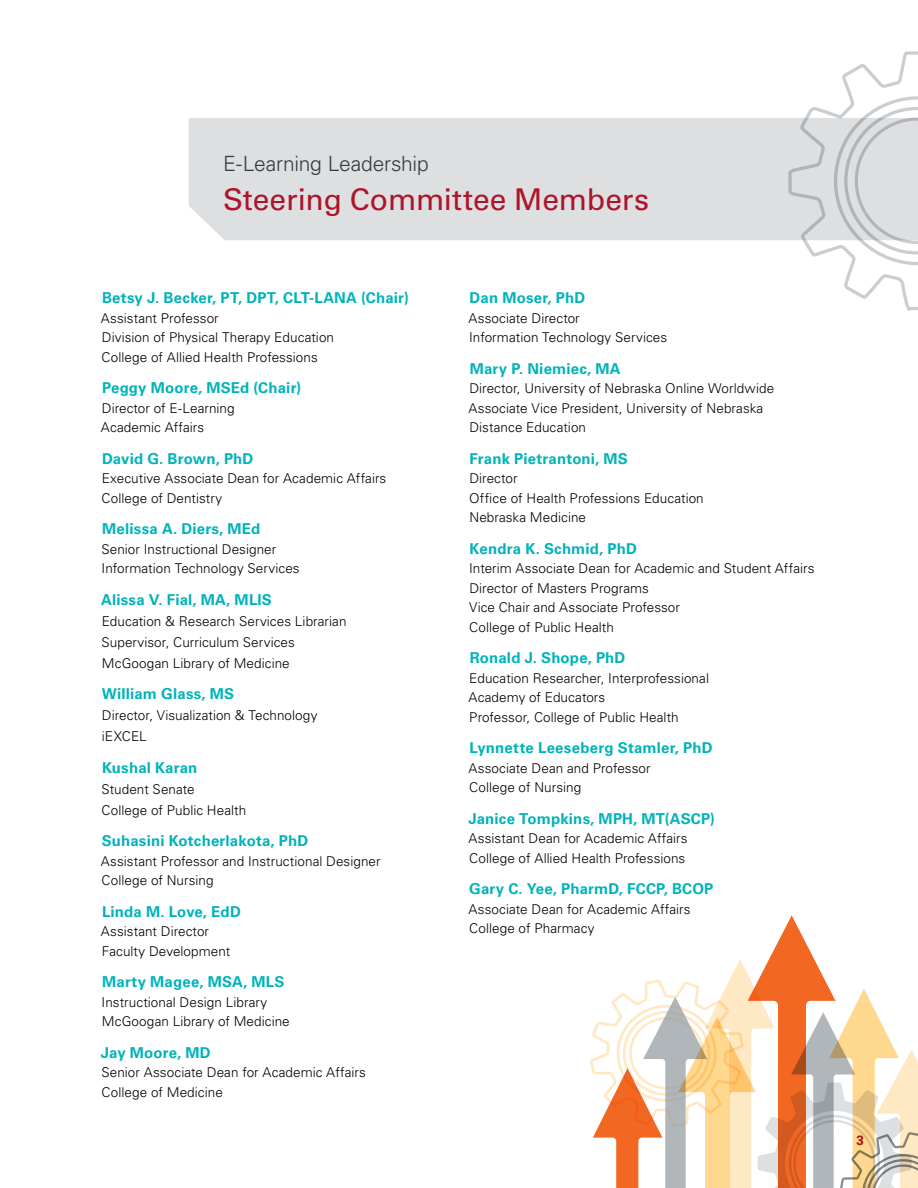
<style>
.page{position:relative;width:918px;height:1188px;background:#fff}
.page>*{position:absolute;margin:0;border:0;box-sizing:border-box;transform-origin:0 0}
.t1{font:30px "Univers LT Std";letter-spacing:-.005em;color:#ae132a}
.t2{font:300 21px "Univers LT Std";letter-spacing:-.005em;color:#303c42}
.t3{font:700 15px "Univers LT Std";letter-spacing:.01em;color:#00b3ba}
.t4{font:300 13.5px/19.5px "Univers LT Std";letter-spacing:.005em;color:#000}
.t5{font:700 13.5px "Univers LT Std";color:#ae132a}
</style>
<div class="page">
<div style="left:189px;top:118px;width:598px;height:122px;background:#dedfe1"></div>
<svg style="left:787px;top:51px;width:131px;height:260px"></svg>
<svg style="left:590px;top:915px;width:328px;height:273px"></svg>
<h2 class="t2" style="left:223px;top:151px;width:207px">E-Learning Leadership</h2>
<h1 class="t1" style="left:223px;top:181px;width:427px">Steering Committee Members</h1>
<p class="t3" style="left:102px;top:289px;width:308px">Betsy J. Becker, PT, DPT, CLT-LANA (Chair)</p>
<p class="t4" style="left:101px;top:308px;width:235px">Assistant Professor<br>Division of Physical Therapy Education<br>College of Allied Health Professions</p>
<p class="t3" style="left:102px;top:379px;width:201px">Peggy Moore, MSEd (Chair)</p>
<p class="t4" style="left:101px;top:398px;width:135px">Director of E-Learning<br>Academic Affairs</p>
<p class="t3" style="left:102px;top:450px;width:153px">David G. Brown, PhD</p>
<p class="t4" style="left:102px;top:469px;width:286px">Executive Associate Dean for Academic Affairs<br>College of Dentistry</p>
<p class="t3" style="left:102px;top:520px;width:160px">Melissa A. Diers, MEd</p>
<p class="t4" style="left:101px;top:539px;width:200px">Senior Instructional Designer<br>Information Technology Services</p>
<p class="t3" style="left:101px;top:591px;width:172px">Alissa V. Fial, MA, MLIS</p>
<p class="t4" style="left:101px;top:611px;width:247px;line-height:21px">Education &amp; Research Services Librarian<br>Supervisor, Curriculum Services<br>McGoogan Library of Medicine</p>
<p class="t3" style="left:102px;top:685px;width:134px">William Glass, MS</p>
<p class="t4" style="left:102px;top:705px;width:217px;line-height:21px">Director, Visualization &amp; Technology iEXCEL</p>
<p class="t3" style="left:102px;top:759px;width:97px">Kushal Karan</p>
<p class="t4" style="left:101px;top:779px;width:146px;line-height:21px">Student Senate<br>College of Public Health</p>
<p class="t3" style="left:102px;top:832px;width:208px">Suhasini Kotcherlakota, PhD</p>
<p class="t4" style="left:101px;top:851px;width:281px">Assistant Professor and Instructional Designer<br>College of Nursing</p>
<p class="t3" style="left:102px;top:903px;width:140px">Linda M. Love, EdD</p>
<p class="t4" style="left:101px;top:922px;width:131px">Assistant Director<br>Faculty Development</p>
<p class="t3" style="left:102px;top:973px;width:184px">Marty Magee, MSA, MLS</p>
<p class="t4" style="left:102px;top:992px;width:190px">Instructional Design Library<br>McGoogan Library of Medicine</p>
<p class="t3" style="left:101px;top:1044px;width:112px">Jay Moore, MD</p>
<p class="t4" style="left:101px;top:1063px;width:266px">Senior Associate Dean for Academic Affairs<br>College of Medicine</p>
<p class="t3" style="left:470px;top:289px;width:117px">Dan Moser, PhD</p>
<p class="t4" style="left:469px;top:308px;width:200px">Associate Director<br>Information Technology Services</p>
<p class="t3" style="left:470px;top:360px;width:153px">Mary P. Niemiec, MA</p>
<p class="t4" style="left:469px;top:379px;width:307px">Director, University of Nebraska Online Worldwide<br>Associate Vice President, University of Nebraska<br>Distance Education</p>
<p class="t3" style="left:470px;top:450px;width:160px">Frank Pietrantoni, MS</p>
<p class="t4" style="left:469px;top:469px;width:236px">Director<br>Office of Health Professions Education<br>Nebraska Medicine</p>
<p class="t3" style="left:470px;top:540px;width:169px">Kendra K. Schmid, PhD</p>
<p class="t4" style="left:469px;top:559px;width:347px">Interim Associate Dean for Academic and Student Affairs Director of Masters Programs<br>Vice Chair and Associate Professor<br>College of Public Health</p>
<p class="t3" style="left:470px;top:649px;width:157px">Ronald J. Shope, PhD</p>
<p class="t4" style="left:469px;top:668px;width:242px">Education Researcher, Interprofessional<br>Academy of Educators<br>Professor, College of Public Health</p>
<p class="t3" style="left:470px;top:739px;width:245px">Lynnette Leeseberg Stamler, PhD</p>
<p class="t4" style="left:469px;top:758px;width:184px">Associate Dean and Professor<br>College of Nursing</p>
<p class="t3" style="left:468px;top:810px;width:248px">Janice Tompkins, MPH, MT(ASCP)</p>
<p class="t4" style="left:469px;top:829px;width:220px">Assistant Dean for Academic Affairs<br>College of Allied Health Professions</p>
<p class="t3" style="left:469px;top:880px;width:246px">Gary C. Yee, PharmD, FCCP, BCOP</p>
<p class="t4" style="left:469px;top:899px;width:223px">Associate Dean for Academic Affairs<br>College of Pharmacy</p>
<p class="t5" style="left:856px;top:1132px;width:9px">3</p>
</div>
